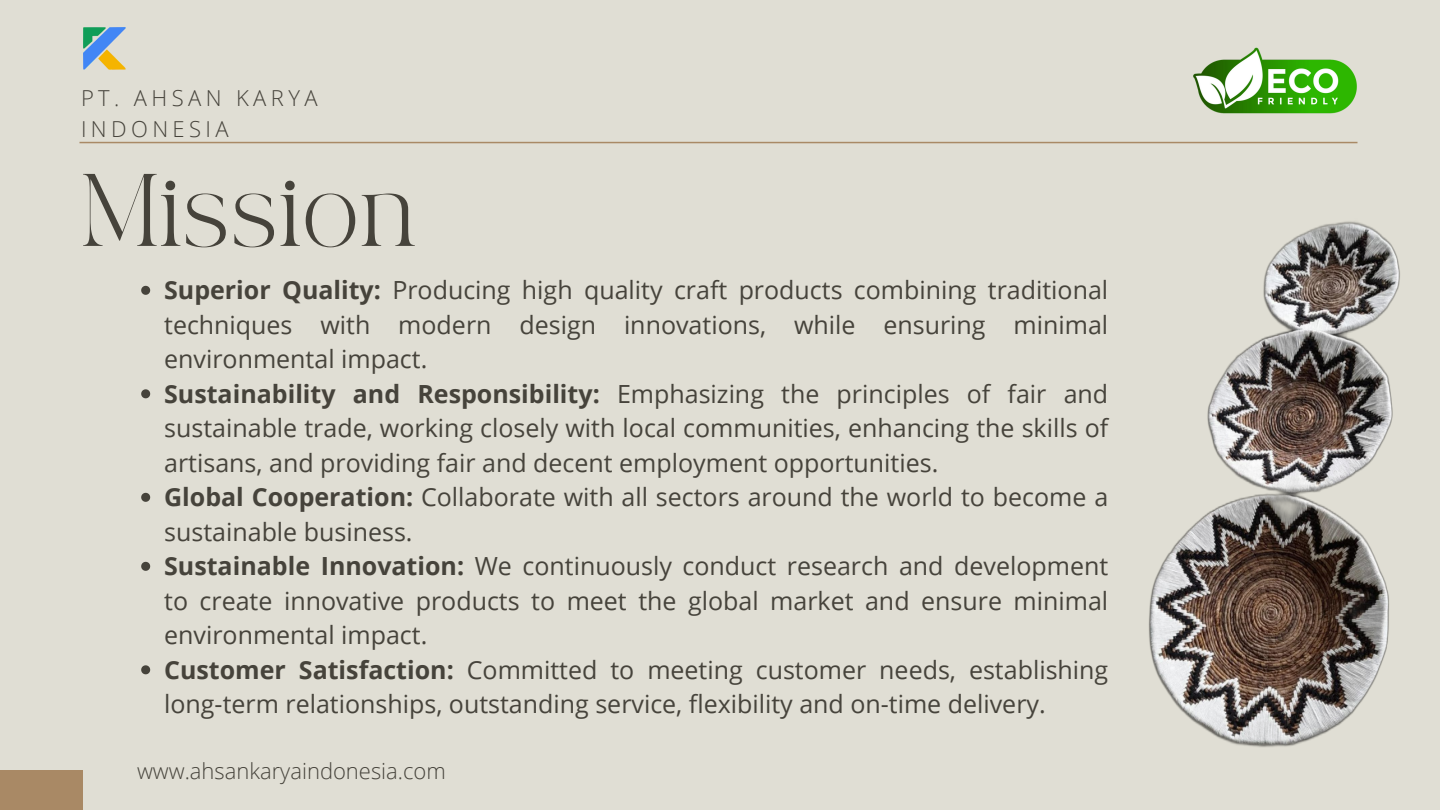
<style>
.page{position:relative;width:1440px;height:810px;background:#e0ded4}
.page>*{position:absolute;margin:0;border:0;box-sizing:border-box;transform-origin:0 0}
.t1{font:72px "TAN PEARL Regular";color:#46433b}
.t2{font:25px/34.5px "Open Sans";color:#46433b;text-align:justify}
.t3{font:300 22px "Open Sans";color:#46433b}
.t4{font:300 22px/30.8px "Open Sans";letter-spacing:.2em;color:#46433b}
.s1{font-weight:700}
</style>
<div class="page">
<hr style="left:80px;top:142px;width:1278px;height:1px;background:#a98965">
<div style="left:0;top:770px;width:82px;height:40px;background:#a98965"></div>
<svg style="left:141px;top:286px;width:9px;height:9px"></svg>
<svg style="left:141px;top:389px;width:9px;height:9px"></svg>
<svg style="left:141px;top:493px;width:9px;height:9px"></svg>
<svg style="left:141px;top:562px;width:9px;height:9px"></svg>
<svg style="left:141px;top:665px;width:9px;height:9px"></svg>
<img style="left:83px;top:27px;width:43px;height:43px">
<img style="left:1148px;top:221px;width:252px;height:526px">
<img style="left:1193px;top:47px;width:164px;height:67px">
<p class="t4" style="left:81px;top:82px;width:238px">PT. AHSAN KARYA<br>INDONESIA</p>
<p class="t1" style="left:81px;top:172px;width:337px">Mission</p>
<p class="t2" style="left:164px;top:272px;width:946px"><span class="s1">Superior Quality:</span> Producing high quality craft products combining traditional techniques with modern design innovations, while ensuring minimal environmental impact.</p>
<p class="t2" style="left:164px;top:376px;width:946px"><span class="s1">Sustainability and Responsibility:</span> Emphasizing the principles of fair and sustainable trade, working closely with local communities, enhancing the skills of artisans, and providing fair and decent employment opportunities.</p>
<p class="t2" style="left:164px;top:479px;width:946px"><span class="s1">Global Cooperation:</span> Collaborate with all sectors around the world to become a sustainable business.</p>
<p class="t2" style="left:164px;top:548px;width:946px"><span class="s1">Sustainable Innovation:</span> We continuously conduct research and development to create innovative products to meet the global market and ensure minimal environmental impact.</p>
<p class="t2" style="left:164px;top:652px;width:946px"><span class="s1">Customer Satisfaction:</span> Committed to meeting customer needs, establishing long-term relationships, outstanding service, flexibility and on-time delivery.</p>
<p class="t3" style="left:137px;top:755px;width:310px">www.ahsankaryaindonesia.com</p>
</div>
